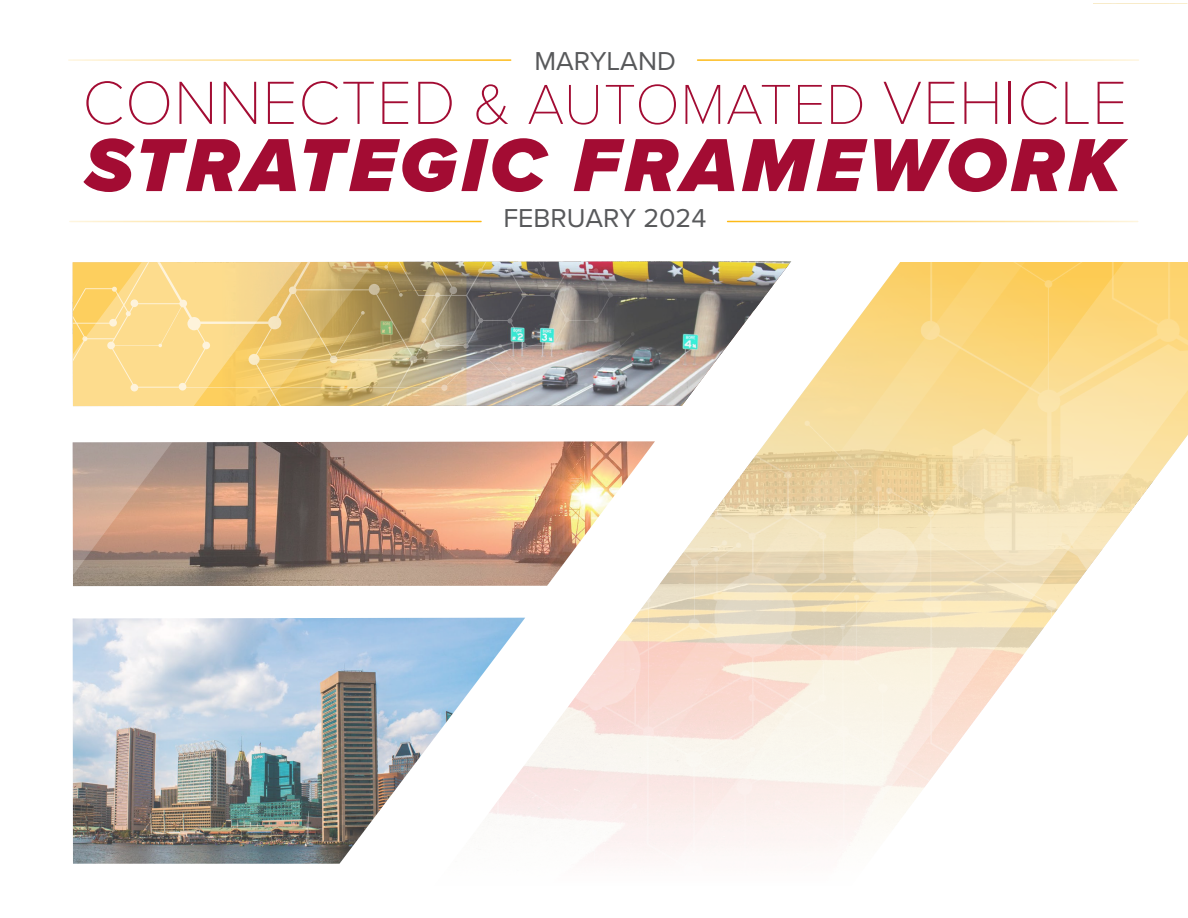
<style>
.page{position:relative;width:1188px;height:918px;background:#fff}
.page>*{position:absolute;margin:0;border:0;box-sizing:border-box;transform-origin:0 0}
.t1{font:italic 900 77.85px "Proxima Nova";letter-spacing:.06em;color:#a30c33}
.t2{font:100 63.15px "Proxima Nova T";letter-spacing:.01em;color:#a30c33}
.t3{font:26.85px "Proxima Nova";color:#58595b}
.s1{font-size:58.35px}
</style>
<div class="page">
<svg style="left:488px;top:262px;width:700px;height:591px"></svg>
<img style="left:73px;top:618px;width:452px;height:246px">
<img style="left:461px;top:441px;width:194px;height:145px">
<svg style="left:73px;top:441px;width:388px;height:145px;background:#a78777"></svg>
<img style="left:635px;top:261px;width:156px;height:145px">
<img style="left:585px;top:261px;width:50px;height:145px">
<img style="left:485px;top:261px;width:100px;height:145px">
<img style="left:73px;top:261px;width:412px;height:145px">
<svg style="left:68px;top:59px;width:443px;height:2px"></svg>
<svg style="left:697px;top:59px;width:442px;height:2px"></svg>
<svg style="left:69px;top:221px;width:413px;height:1px"></svg>
<svg style="left:727px;top:221px;width:411px;height:1px"></svg>
<p class="t3" style="left:534px;top:41px;width:143px">MARYLAND</p>
<p class="t2" style="left:82px;top:56px;width:1046px">CONNECTED <span class="s1">&amp; AUTOMATED</span> VEHICLE</p>
<p class="t1" style="left:85px;top:107px;width:1037px">STRATEGIC FRAMEWORK</p>
<p class="t3" style="left:504px;top:198px;width:204px">FEBRUARY 2024</p>
</div>
